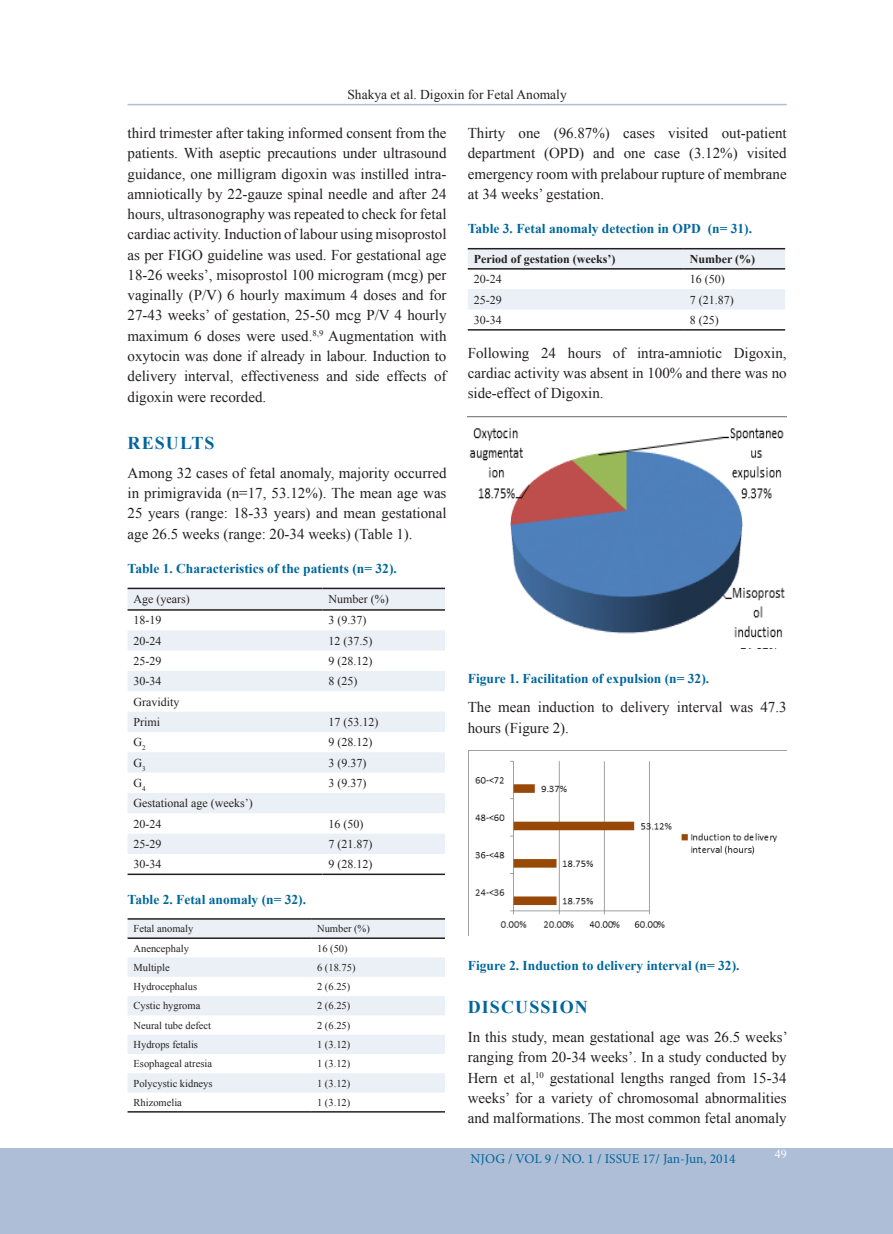
<style>
.page{position:relative;width:893px;height:1234px;background:#fff}
.page>*{position:absolute;margin:0;border:0;box-sizing:border-box;transform-origin:0 0}
.Subtitle{font:700 18px "Times New Roman";letter-spacing:.06em;color:#01669a}
.Whole_Body_Text{font:15px/20.2px "Times New Roman";color:#231f20;text-align:justify}
.Table_head{font:700 13.5px "Times New Roman";color:#01669a}
.t1{font:13.5px "Minion Pro";color:#01669a}
.t2{font:13.5px "Times New Roman";color:#231f20}
.Table_Text{font:12px "Times New Roman";color:#231f20}
.Table_Text-2{font:700 12px "Times New Roman";color:#231f20}
.t3{font:12px "Times New Roman";color:#fff}
.Table_Text-3{font:10.5px "Times New Roman";color:#231f20}
</style>
<div class="page">
<div style="left:0;top:1148px;width:893px;height:85px;background:#aebed7"></div>
<hr style="left:128px;top:104px;width:659px;height:1px;background:#aebed7">
<svg style="left:128px;top:589px;width:317px;height:264px;fill:#eaf0f5"></svg>
<hr style="left:128px;top:587px;width:194px;height:2px;background:#231f20">
<hr style="left:322px;top:587px;width:123px;height:2px;background:#231f20">
<hr style="left:128px;top:609px;width:194px;height:1px;background:#231f20">
<hr style="left:322px;top:609px;width:123px;height:1px;background:#231f20">
<hr style="left:128px;top:873px;width:194px;height:1px;background:#231f20">
<hr style="left:322px;top:873px;width:123px;height:1px;background:#231f20">
<svg style="left:128px;top:919px;width:317px;height:173px;fill:#eaf0f5"></svg>
<hr style="left:128px;top:917px;width:183px;height:2px;background:#231f20">
<hr style="left:311px;top:917px;width:134px;height:2px;background:#231f20">
<hr style="left:128px;top:937px;width:183px;height:1px;background:#231f20">
<hr style="left:311px;top:937px;width:134px;height:1px;background:#231f20">
<hr style="left:128px;top:1110px;width:183px;height:2px;background:#231f20">
<hr style="left:311px;top:1110px;width:134px;height:2px;background:#231f20">
<svg style="left:468px;top:249px;width:317px;height:60px"></svg>
<hr style="left:468px;top:248px;width:216px;height:1px;background:#231f20">
<hr style="left:684px;top:248px;width:101px;height:1px;background:#231f20">
<hr style="left:468px;top:268px;width:216px;height:1px;background:#231f20">
<hr style="left:684px;top:268px;width:101px;height:1px;background:#231f20">
<hr style="left:468px;top:329px;width:216px;height:1px;background:#231f20">
<hr style="left:684px;top:329px;width:101px;height:1px;background:#231f20">
<img style="left:468px;top:416px;width:319px;height:222px">
<img style="left:468px;top:750px;width:319px;height:185px">
<p class="t2" style="left:347px;top:85px;width:221px">Shakya et al. Digoxin for Fetal Anomaly</p>
<p class="Whole_Body_Text" style="left:128px;top:123px;width:320px">third trimester after taking informed consent from the patients. With aseptic precautions under ultrasound guidance, one milligram digoxin was instilled intra&shy;amniotically by 22-gauze spinal needle and after 24 hours, ultrasonography was repeated to check for fetal cardiac activity. Induction of labour using misoprostol as per FIGO guideline was used. For gestational age 18-26 weeks’, misoprostol 100 microgram (mcg) per vaginally (P/V) 6 hourly maximum 4 doses and for 27-43 weeks’ of gestation, 25-50 mcg P/V 4 hourly maximum 6 doses were used.<sup>8,9</sup> Augmentation with oxytocin was done if already in labour. Induction to delivery interval, effectiveness and side effects of digoxin were recorded.</p>
<p class="Subtitle" style="left:128px;top:430px;width:89px">RESULTS</p>
<p class="Whole_Body_Text" style="left:128px;top:462px;width:320px">Among 32 cases of fetal anomaly, majority occurred in primigravida (n=17, 53.12%). The mean age was 25 years (range: 18-33 years) and mean gestational age 26.5 weeks (range: 20-34 weeks) (Table 1).</p>
<p class="Table_head" style="left:128px;top:559px;width:271px">Table 1. Characteristics of the patients (n= 32).</p>
<p class="Table_Text" style="left:134px;top:590px;width:58px">Age (years)</p>
<p class="Table_Text" style="left:328px;top:590px;width:62px">Number (%)</p>
<p class="Table_Text" style="left:134px;top:612px;width:29px">18-19</p>
<p class="Table_Text" style="left:328px;top:612px;width:39px">3 (9.37)</p>
<p class="Table_Text" style="left:134px;top:632px;width:29px">20-24</p>
<p class="Table_Text" style="left:328px;top:632px;width:45px">12 (37.5)</p>
<p class="Table_Text" style="left:134px;top:652px;width:29px">25-29</p>
<p class="Table_Text" style="left:328px;top:652px;width:45px">9 (28.12)</p>
<p class="Table_Text" style="left:134px;top:673px;width:29px">30-34</p>
<p class="Table_Text" style="left:328px;top:673px;width:30px">8 (25)</p>
<p class="Table_Text" style="left:134px;top:693px;width:47px">Gravidity</p>
<p class="Table_Text" style="left:134px;top:713px;width:28px">Primi</p>
<p class="Table_Text" style="left:328px;top:713px;width:51px">17 (53.12)</p>
<p class="Table_Text" style="left:134px;top:734px;width:14px">G<sub>2</sub></p>
<p class="Table_Text" style="left:328px;top:734px;width:45px">9 (28.12)</p>
<p class="Table_Text" style="left:134px;top:754px;width:14px">G<sub>3</sub></p>
<p class="Table_Text" style="left:328px;top:754px;width:39px">3 (9.37)</p>
<p class="Table_Text" style="left:134px;top:774px;width:14px">G<sub>4</sub></p>
<p class="Table_Text" style="left:328px;top:774px;width:39px">3 (9.37)</p>
<p class="Table_Text" style="left:134px;top:795px;width:121px">Gestational age (weeks’)</p>
<p class="Table_Text" style="left:134px;top:815px;width:29px">20-24</p>
<p class="Table_Text" style="left:328px;top:815px;width:36px">16 (50)</p>
<p class="Table_Text" style="left:134px;top:835px;width:29px">25-29</p>
<p class="Table_Text" style="left:328px;top:835px;width:45px">7 (21.87)</p>
<p class="Table_Text" style="left:134px;top:856px;width:29px">30-34</p>
<p class="Table_Text" style="left:328px;top:856px;width:45px">9 (28.12)</p>
<p class="Table_head" style="left:128px;top:889px;width:180px">Table 2. Fetal anomaly (n= 32).</p>
<p class="Table_Text-3" style="left:134px;top:921px;width:61px">Fetal anomaly</p>
<p class="Table_Text-3" style="left:317px;top:921px;width:54px">Number (%)</p>
<p class="Table_Text-3" style="left:134px;top:940px;width:57px">Anencephaly</p>
<p class="Table_Text-3" style="left:317px;top:940px;width:32px">16 (50)</p>
<p class="Table_Text-3" style="left:134px;top:959px;width:38px">Multiple</p>
<p class="Table_Text-3" style="left:317px;top:959px;width:40px">6 (18.75)</p>
<p class="Table_Text-3" style="left:134px;top:979px;width:65px">Hydrocephalus</p>
<p class="Table_Text-3" style="left:317px;top:979px;width:35px">2 (6.25)</p>
<p class="Table_Text-3" style="left:134px;top:998px;width:68px">Cystic hygroma</p>
<p class="Table_Text-3" style="left:317px;top:998px;width:35px">2 (6.25)</p>
<p class="Table_Text-3" style="left:134px;top:1017px;width:79px">Neural tube defect</p>
<p class="Table_Text-3" style="left:317px;top:1017px;width:35px">2 (6.25)</p>
<p class="Table_Text-3" style="left:134px;top:1037px;width:66px">Hydrops fetalis</p>
<p class="Table_Text-3" style="left:317px;top:1037px;width:35px">1 (3.12)</p>
<p class="Table_Text-3" style="left:134px;top:1056px;width:80px">Esophageal atresia</p>
<p class="Table_Text-3" style="left:317px;top:1056px;width:35px">1 (3.12)</p>
<p class="Table_Text-3" style="left:134px;top:1075px;width:81px">Polycystic kidneys</p>
<p class="Table_Text-3" style="left:317px;top:1075px;width:35px">1 (3.12)</p>
<p class="Table_Text-3" style="left:134px;top:1094px;width:50px">Rhizomelia</p>
<p class="Table_Text-3" style="left:317px;top:1094px;width:35px">1 (3.12)</p>
<p class="Whole_Body_Text" style="left:468px;top:123px;width:320px">Thirty one (96.87%) cases visited out-patient department (OPD) and one case (3.12%) visited emergency room with prelabour rupture of membrane at 34 weeks’ gestation.</p>
<p class="Table_head" style="left:468px;top:219px;width:286px">Table 3. Fetal anomaly detection in OPD (n= 31).</p>
<p class="Table_Text-2" style="left:474px;top:250px;width:143px">Period of gestation (weeks’)</p>
<p class="Table_Text-2" style="left:690px;top:250px;width:67px">Number (%)</p>
<p class="Table_Text" style="left:474px;top:271px;width:29px">20-24</p>
<p class="Table_Text" style="left:690px;top:271px;width:36px">16 (50)</p>
<p class="Table_Text" style="left:474px;top:291px;width:29px">25-29</p>
<p class="Table_Text" style="left:690px;top:291px;width:45px">7 (21.87)</p>
<p class="Table_Text" style="left:474px;top:312px;width:29px">30-34</p>
<p class="Table_Text" style="left:690px;top:312px;width:30px">8 (25)</p>
<p class="Whole_Body_Text" style="left:468px;top:342px;width:320px">Following 24 hours of intra-amniotic Digoxin, cardiac activity was absent in 100% and there was no side-effect of Digoxin.</p>
<p class="Table_head" style="left:468px;top:669px;width:243px">Figure 1. Facilitation of expulsion (n= 32).</p>
<p class="Whole_Body_Text" style="left:468px;top:696px;width:320px">The mean induction to delivery interval was 47.3 hours (Figure 2).</p>
<p class="Table_head" style="left:468px;top:955px;width:273px">Figure 2. Induction to delivery interval (n= 32).</p>
<p class="Subtitle" style="left:468px;top:994px;width:122px">DISCUSSION</p>
<p class="Whole_Body_Text" style="left:468px;top:1026px;width:322px">In this study, mean gestational age was 26.5 weeks’ ranging from 20-34 weeks’. In a study conducted by Hern et al,<sup>10</sup> gestational lengths ranged from 15-34 weeks’ for a variety of chromosomal abnormalities and malformations. The most common fetal anomaly</p>
<p class="t1" style="left:471px;top:1148px;width:267px">NJOG / VOL 9 / NO. 1 / ISSUE 17/ Jan-Jun, 2014</p>
<p class="t3" style="left:775px;top:1145px;width:13px">49</p>
</div>
